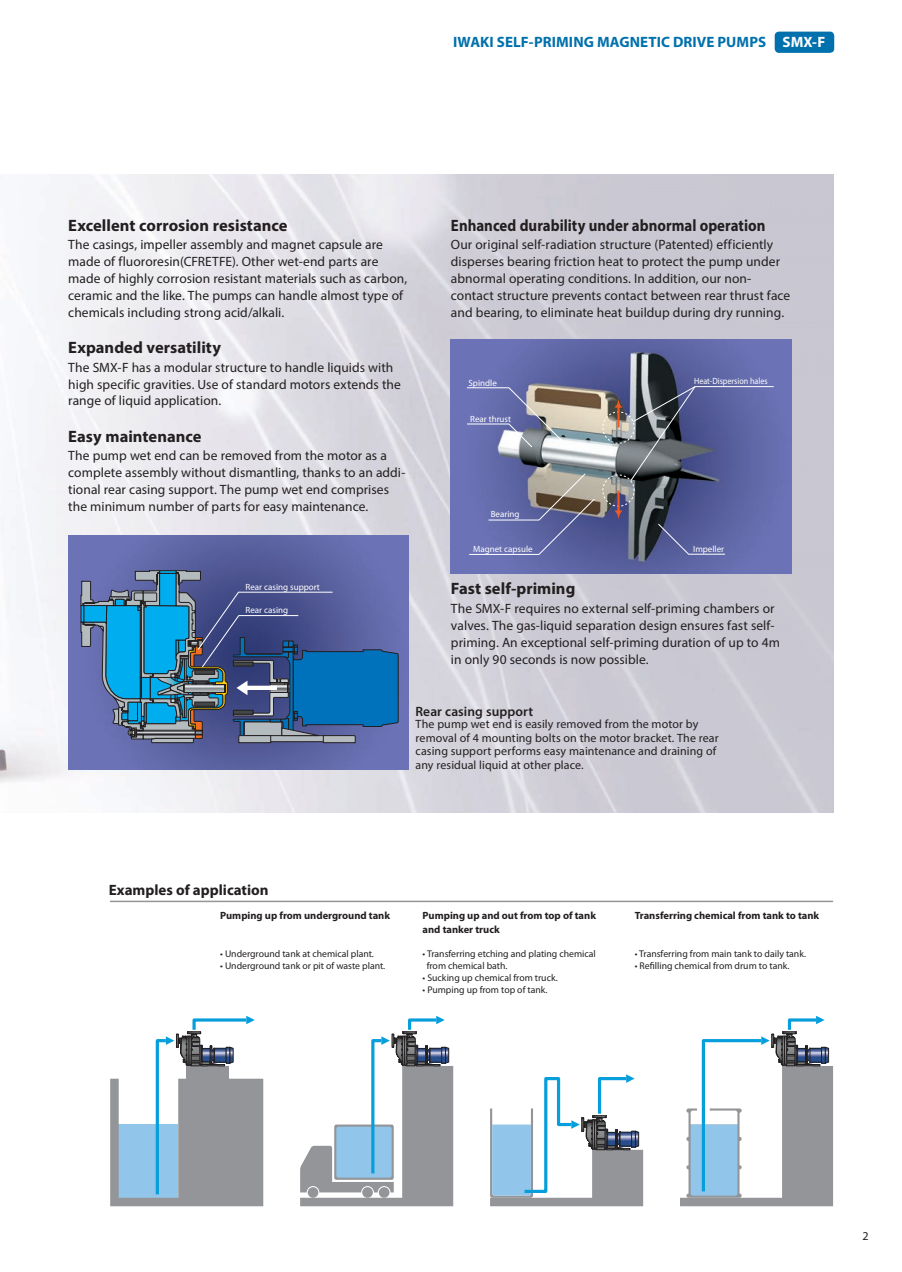
<style>
.page{position:relative;width:902px;height:1272px;background:#fff}
.page>*{position:absolute;margin:0;border:0;box-sizing:border-box;transform-origin:0 0}
.t1{font:700 16.5px "Myriad Pro";color:#231f20}
.t2{font:700 16.5px "Myriad Pro";color:#231f20;scale:.9 1}
.t3{font:700 15px "Myriad Pro";letter-spacing:.005em;color:#0071ad}
.t4{font:700 15px "Myriad Pro";color:#231f20}
.t5{font:13.5px/16.8px "Myriad Pro";letter-spacing:.005em;color:#231f20}
.t6{font:600 13.5px "Myriad Pro";letter-spacing:.005em;color:#231f20}
.t7{font:12px/13.5px "Myriad Pro";letter-spacing:.005em;color:#231f20}
.t8{font:700 10.5px/14px "Myriad Pro";color:#231f20}
.t9{font:9.75px/12px "Myriad Pro";color:#231f20}
.t10{font:9px "Myriad Pro";color:#fff}
.t11{font:9px "Myriad Pro";color:#fff;scale:.9 1}
.s1{color:#fff}
</style>
<div class="page">
<img style="left:0;top:175px;width:834px;height:637px">
<svg style="left:110px;top:1016px;width:153px;height:190px"></svg>
<svg style="left:300px;top:1016px;width:153px;height:190px"></svg>
<svg style="left:680px;top:1016px;width:153px;height:190px"></svg>
<svg style="left:490px;top:1074px;width:153px;height:132px"></svg>
<hr style="left:110px;top:901px;width:723px;height:1px;background:#939598">
<div style="left:775px;top:32px;width:59px;height:21px;background:#0071ad;border-radius:4px"></div>
<img style="left:451px;top:340px;width:340px;height:234px">
<div style="left:602px;top:411px;width:33px;height:33px;border:1px dashed #fff;border-radius:50%"></div>
<div style="left:602px;top:474px;width:33px;height:33px;border:1px dashed #fff;border-radius:50%"></div>
<svg style="left:630px;top:386px;width:144px;height:95px"></svg>
<svg style="left:657px;top:523px;width:69px;height:32px"></svg>
<svg style="left:468px;top:473px;width:127px;height:82px"></svg>
<svg style="left:466px;top:387px;width:105px;height:63px"></svg>
<hr style="left:617px;top:406px;width:3px;height:21px;background:#f15921">
<svg style="left:615px;top:399px;width:7px;height:9px"></svg>
<hr style="left:617px;top:491px;width:3px;height:21px;background:#f15921">
<svg style="left:615px;top:510px;width:7px;height:9px"></svg>
<img style="left:68px;top:535px;width:340px;height:234px">
<svg style="left:81px;top:570px;width:318px;height:173px"></svg>
<p class="t3" style="left:453px;top:32px;width:374px">IWAKI SELF-PRIMING MAGNETIC DRIVE PUMPS <span class="s1">SMX-F</span></p>
<p class="t1" style="left:68px;top:215px;width:221px">Excellent corrosion resistance</p>
<p class="t5" style="left:68px;top:236px;width:340px">The casings, impeller assembly and magnet capsule are made of fluororesin(CFRETFE). Other wet-end parts are made of highly corrosion resistant materials such as carbon, ceramic and the like. The pumps can handle almost type of chemicals including strong acid/alkali.</p>
<p class="t1" style="left:68px;top:337px;width:154px">Expanded versatility</p>
<p class="t5" style="left:68px;top:359px;width:334px">The SMX-F has a modular structure to handle liquids with high specific gravities. Use of standard motors extends the range of liquid application.</p>
<p class="t1" style="left:68px;top:425px;width:135px">Easy maintenance</p>
<p class="t5" style="left:68px;top:447px;width:339px">The pump wet end can be removed from the motor as a complete assembly without dismantling, thanks to an addi&shy;tional rear casing support. The pump wet end comprises the minimum number of parts for easy maintenance.</p>
<p class="t10" style="left:246px;top:581px;width:76px">Rear casing support</p>
<p class="t10" style="left:246px;top:604px;width:44px">Rear casing</p>
<p class="t2" style="left:451px;top:215px;width:351px">Enhanced durability under abnormal operation</p>
<p class="t5" style="left:451px;top:236px;width:341px">Our original self-radiation structure (Patented) efficiently disperses bearing friction heat to protect the pump under abnormal operating conditions. In addition, our non&shy;contact structure prevents contact between rear thrust face and bearing, to eliminate heat buildup during dry running.</p>
<p class="t10" style="left:468px;top:378px;width:30px">Spindle</p>
<p class="t10" style="left:470px;top:413px;width:42px">Rear thrust</p>
<p class="t10" style="left:491px;top:508px;width:30px">Bearing</p>
<p class="t11" style="left:694px;top:376px;width:83px">Heat-Dispersion hales</p>
<p class="t10" style="left:473px;top:543px;width:61px">Magnet capsule</p>
<p class="t10" style="left:693px;top:543px;width:33px">Impeller</p>
<p class="t1" style="left:451px;top:578px;width:126px">Fast self-priming</p>
<p class="t5" style="left:451px;top:600px;width:331px">The SMX-F requires no external self-priming chambers or valves. The gas-liquid separation design ensures fast self&shy;priming. An exceptional self-priming duration of up to 4m in only 90 seconds is now possible.</p>
<p class="t6" style="left:416px;top:703px;width:119px">Rear casing support</p>
<p class="t7" style="left:416px;top:717px;width:305px">The pump wet end is easily removed from the motor by removal of 4 mounting bolts on the motor bracket. The rear casing support performs easy maintenance and draining of any residual liquid at other place.</p>
<p class="t4" style="left:109px;top:881px;width:161px">Examples of application</p>
<p class="t8" style="left:220px;top:908px;width:171px">Pumping up from underground tank</p>
<p class="t9" style="left:220px;top:948px;width:155px">• Underground tank at chemical plant.</p>
<p class="t9" style="left:220px;top:960px;width:167px">• Underground tank or pit of waste plant.</p>
<p class="t8" style="left:423px;top:908px;width:175px">Pumping up and out from top of tank and tanker truck</p>
<p class="t9" style="left:427px;top:948px;width:171px;text-indent:-4px">• Transferring etching and plating chemical from chemical bath.</p>
<p class="t9" style="left:423px;top:972px;width:137px">• Sucking up chemical from truck.</p>
<p class="t9" style="left:423px;top:984px;width:127px">• Pumping up from top of tank.</p>
<p class="t8" style="left:635px;top:908px;width:186px">Transferring chemical from tank to tank</p>
<p class="t9" style="left:635px;top:948px;width:173px">• Transferring from main tank to daily tank.</p>
<p class="t9" style="left:635px;top:960px;width:156px">• Refilling chemical from drum to tank.</p>
<p class="t7" style="left:862px;top:1229px;width:8px">2</p>
</div>
